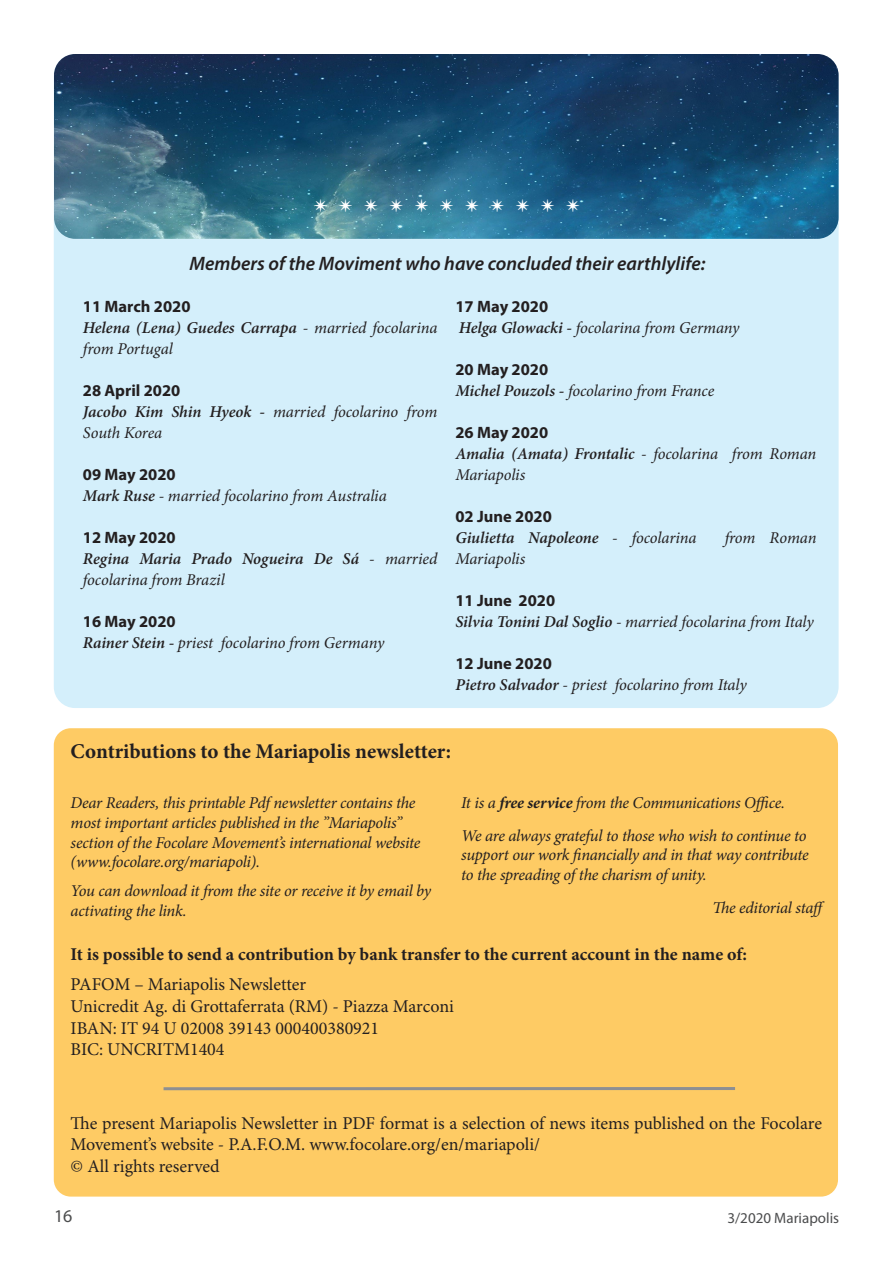
<style>
.page{position:relative;width:893px;height:1263px;background:#fff}
.page>*{position:absolute;margin:0;border:0;box-sizing:border-box;transform-origin:0 0}
.t1{font:24px "Minion Pro";color:#fff}
.t2{font:700 21px "Minion Pro";letter-spacing:-.005em;color:#231f20}
.Titel_arial_20{font:italic 600 19.5px "Myriad Pro";color:#231f20}
.t3{font:18px/21.6px "Minion Pro";color:#231f20}
.t4{font:700 18px "Minion Pro";letter-spacing:-.005em;color:#231f20}
.t5{font:18px "Myriad Pro";color:#4b4c4d}
.Intro{font:italic 16.5px/19.8px "Minion Pro";letter-spacing:-.015em;color:#231f20}
.t6{font:700 16.5px "Myriad Pro";color:#231f20}
.t7{font:italic 600 16.5px/21px "Minion Pro";letter-spacing:-.005em;color:#231f20}
.t8{font:15px "Myriad Pro";color:#4b4c4d}
.s1{font-weight:600}
.s2{font-weight:400}
.s3{font-weight:700}
</style>
<div class="page">
<div style="left:54px;top:54px;width:785px;height:654px;background:#d4effb;border-radius:21px"></div>
<img style="left:54px;top:54px;width:785px;height:185px">
<div style="left:54px;top:728px;width:784px;height:468px;background:#fecb64;border-radius:17px"></div>
<hr style="left:164px;top:1087px;width:571px;height:3px;background:#8d8f92">
<p class="t1" style="left:313px;top:190px;width:268px">• • • • • • • • • • •</p>
<p class="Titel_arial_20" style="left:189px;top:251px;width:517px">Members of the Moviment who have concluded their earthlylife:</p>
<p class="t6" style="left:83px;top:296px;width:109px">11 March 2020</p>
<p class="Intro" style="left:83px;top:317px;width:356px;line-height:21px"><span class="s1">Helena (Lena) Guedes Carrapa</span> - married focolarina from Portugal</p>
<p class="t6" style="left:83px;top:380px;width:99px">28 April 2020</p>
<p class="Intro" style="left:83px;top:401px;width:356px;line-height:21px"><span class="s1">Jacobo Kim Shin Hyeok -</span> married focolarino from<br>South Korea</p>
<p class="t6" style="left:83px;top:464px;width:94px">09 May 2020</p>
<p class="Intro" style="left:83px;top:486px;width:305px"><span class="s1">Mark Ruse</span> - married focolarino from Australia</p>
<p class="t6" style="left:83px;top:527px;width:94px">12 May 2020</p>
<p class="t7" style="left:83px;top:548px;width:356px">Regina Maria Prado Nogueira De Sá <span class="s2">- married focolarina from Brazil</span></p>
<p class="t6" style="left:83px;top:611px;width:94px">16 May 2020</p>
<p class="Intro" style="left:83px;top:633px;width:303px"><span class="s1">Rainer Stein -</span> priest focolarino from Germany</p>
<p class="t6" style="left:455px;top:296px;width:94px">17 May 2020</p>
<p class="Intro" style="left:459px;top:318px;width:282px"><span class="s1">Helga Glowacki -</span> focolarina from Germany</p>
<p class="t6" style="left:455px;top:359px;width:94px">20 May 2020</p>
<p class="Intro" style="left:455px;top:381px;width:260px"><span class="s1">Michel Pouzols -</span> focolarino from France</p>
<p class="t6" style="left:455px;top:422px;width:94px">26 May 2020</p>
<p class="Intro" style="left:455px;top:443px;width:362px;line-height:21px"><span class="s1">Amalia (Amata) Frontalic</span> - focolarina from Roman<br>Mariapolis</p>
<p class="t6" style="left:455px;top:506px;width:98px">02 June 2020</p>
<p class="t7" style="left:455px;top:527px;width:243px">Giulietta Napoleone <span class="s2">- focolarina</span></p>
<p class="Intro" style="left:725px;top:528px;width:93px">from Roman</p>
<p class="Intro" style="left:455px;top:549px;width:71px">Mariapolis</p>
<p class="t6" style="left:455px;top:590px;width:101px">11 June 2020</p>
<p class="Intro" style="left:455px;top:612px;width:360px"><span class="s1">Silvia Tonini Dal Soglio</span> - married focolarina from Italy</p>
<p class="t6" style="left:455px;top:653px;width:98px">12 June 2020</p>
<p class="Intro" style="left:455px;top:675px;width:293px"><span class="s1">Pietro Salvador</span> - priest focolarino from Italy</p>
<p class="t2" style="left:71px;top:737px;width:382px">Contributions to the Mariapolis newsletter:</p>
<p class="Intro" style="left:71px;top:793px;width:351px">Dear Readers, this printable Pdf newsletter contains the most important articles published in the ”Mariapolis” section of the Focolare Movement’s international website (www.focolare.org/mariapoli).</p>
<p class="Intro" style="left:71px;top:880px;width:362px">You can download it from the site or receive it by email by activating the link.</p>
<p class="Intro" style="left:461px;top:793px;width:325px">It is a <span class="s3">free service</span> from the Communications Office.</p>
<p class="Intro" style="left:461px;top:825px;width:349px">We are always grateful to those who wish to continue to support our work financially and in that way contribute to the spreading of the charism of unity.</p>
<p class="Intro" style="left:712px;top:897px;width:116px">The editorial staff</p>
<p class="t4" style="left:71px;top:942px;width:678px">It is possible to send a contribution by bank transfer to the current account in the name of:</p>
<p class="t3" style="left:71px;top:974px;width:237px">PAFOM – Mariapolis Newsletter</p>
<p class="t3" style="left:71px;top:996px;width:385px">Unicredit Ag. di Grottaferrata (RM) - Piazza Marconi</p>
<p class="t3" style="left:71px;top:1018px;width:310px">IBAN: IT 94 U 02008 39143 000400380921</p>
<p class="t3" style="left:71px;top:1039px;width:155px">BIC: UNCRITM1404</p>
<p class="t3" style="left:71px;top:1113px;width:753px">The present Mariapolis Newsletter in PDF format is a selection of news items published on the Focolare<br>Movement’s website - P.A.F.O.M. www.focolare.org/en/mariapoli/</p>
<p class="t3" style="left:71px;top:1156px;width:151px">© All rights reserved</p>
<p class="t5" style="left:54px;top:1205px;width:20px">16</p>
<p class="t8" style="left:727px;top:1209px;width:113px">3/2020 Mariapolis</p>
</div>
